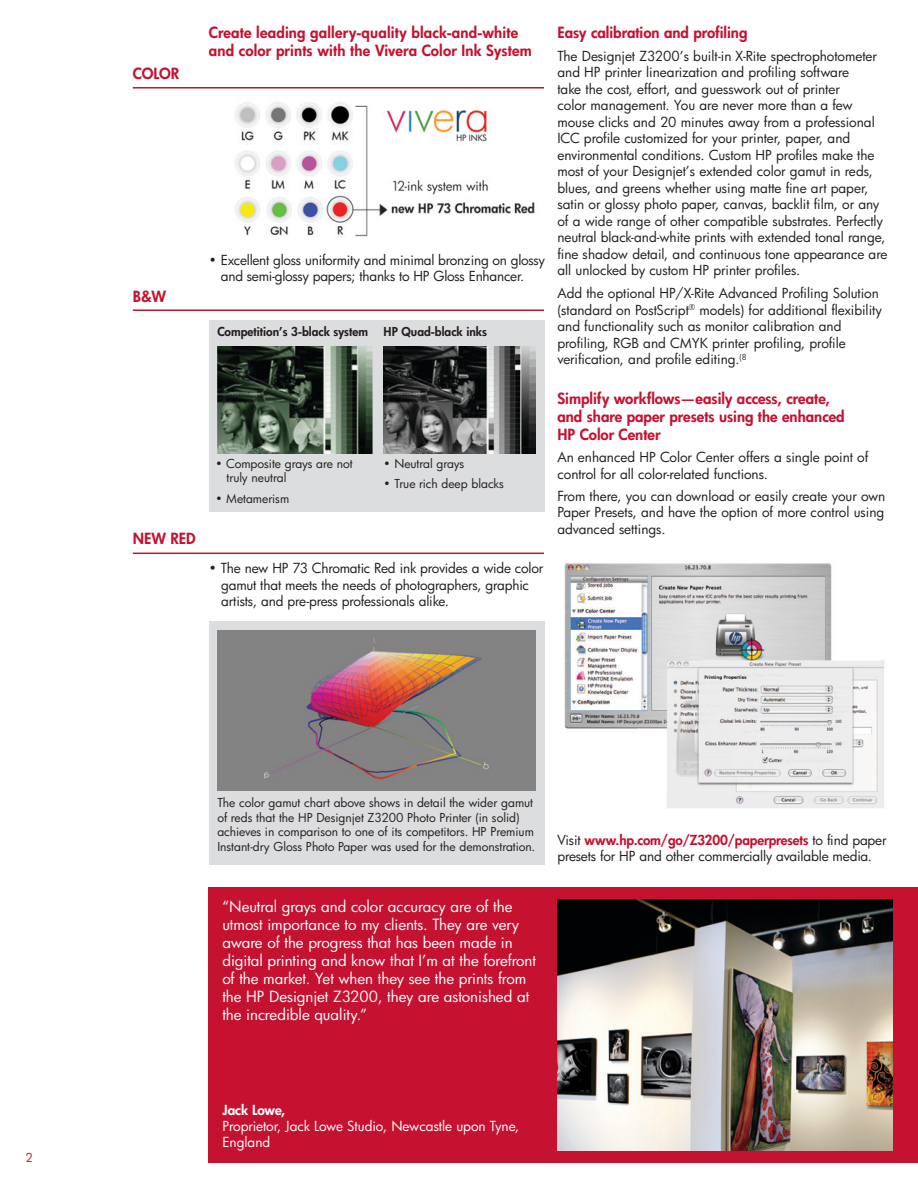
<style>
.page{position:relative;width:918px;height:1188px;background:#fff}
.page>*{position:absolute;margin:0;border:0;box-sizing:border-box;transform-origin:0 0}
.t1{font:15px/18px "HP Futura";color:#fff}
.t2{font:800 15px/18px "HP Futura";color:#c41230}
.t3{font:13.5px/16.5px "HP Futura";letter-spacing:-.005em;color:#231f20}
.t4{font:13.5px/16.2px "HP Futura";color:#fff}
.t5{font:800 13.5px "HP Futura";letter-spacing:-.005em;color:#fff}
.t6{font:12px/14.4px "HP Futura";letter-spacing:-.005em;color:#231f20}
.t7{font:800 12px "HP Futura";color:#231f20}
.t8{font:12px "HP Futura";color:#c41230}
.s1{font-weight:800;color:#c41230}
</style>
<div class="page">
<hr style="left:133px;top:553px;width:411px;height:1px;background:#c41230">
<hr style="left:133px;top:309px;width:411px;height:2px;background:#c41230">
<hr style="left:133px;top:87px;width:411px;height:2px;background:#c41230">
<div style="left:209px;top:887px;width:709px;height:275px;background:#c41230"></div>
<img style="left:235px;top:102px;width:300px;height:135px">
<div style="left:209px;top:320px;width:335px;height:191px;background:#dcddde"></div>
<div style="left:209px;top:622px;width:335px;height:243px;background:#dcddde"></div>
<img style="left:217px;top:347px;width:156px;height:106px">
<img style="left:384px;top:347px;width:152px;height:106px">
<img style="left:217px;top:631px;width:319px;height:159px">
<img style="left:564px;top:562px;width:320px;height:247px">
<img style="left:557px;top:899px;width:336px;height:251px">
<p class="t8" style="left:26px;top:1149px;width:9px">2</p>
<p class="t2" style="left:133px;top:64px;width:48px">COLOR</p>
<p class="t2" style="left:133px;top:287px;width:35px">B&amp;W</p>
<p class="t2" style="left:133px;top:529px;width:64px">NEW RED</p>
<p class="t2" style="left:209px;top:23px;width:324px">Create leading gallery-quality black-and-white and color prints with the Vivera Color Ink System</p>
<p class="t3" style="left:221px;top:252px;width:326px;text-indent:-12px">• Excellent gloss uniformity and minimal bronzing on glossy and semi-glossy papers; thanks to HP Gloss Enhancer.</p>
<p class="t7" style="left:217px;top:323px;width:152px">Competition’s 3-black system</p>
<p class="t7" style="left:384px;top:323px;width:105px">HP Quad-black inks</p>
<p class="t6" style="left:227px;top:456px;width:127px;text-indent:-11px">• Composite grays are not truly neutral</p>
<p class="t6" style="left:216px;top:491px;width:75px">• Metamerism</p>
<p class="t6" style="left:384px;top:456px;width:82px">• Neutral grays</p>
<p class="t6" style="left:384px;top:477px;width:122px">• True rich deep blacks</p>
<p class="t3" style="left:221px;top:560px;width:324px;text-indent:-12px">• The new HP 73 Chromatic Red ink provides a wide color gamut that meets the needs of photographers, graphic artists, and pre-press professionals alike.</p>
<p class="t2" style="left:557px;top:23px;width:192px">Easy calibration and profiling</p>
<p class="t3" style="left:557px;top:47px;width:332px">The Designjet Z3200’s built-in X-Rite spectrophotometer and HP printer linearization and profiling software<br>take the cost, effort, and guesswork out of printer<br>color management. You are never more than a few mouse clicks and 20 minutes away from a professional ICC profile customized for your printer, paper, and environmental conditions. Custom HP profiles make the most of your Designjet’s extended color gamut in reds, blues, and greens whether using matte fine art paper, satin or glossy photo paper, canvas, backlit film, or any of a wide range of other compatible substrates. Perfectly neutral black-and-white prints with extended tonal range, fine shadow detail, and continuous tone appearance are all unlocked by custom HP printer profiles.</p>
<p class="t3" style="left:557px;top:285px;width:326px">Add the optional HP/X-Rite Advanced Profiling Solution (standard on PostScript<sup>®</sup> models) for additional flexibility and functionality such as monitor calibration and profiling, RGB and CMYK printer profiling, profile verification, and profile editing.<sup>(8</sup></p>
<p class="t2" style="left:557px;top:389px;width:289px">Simplify workflows—easily access, create, and share paper presets using the enhanced<br>HP Color Center</p>
<p class="t3" style="left:557px;top:449px;width:313px">An enhanced HP Color Center offers a single point of control for all color-related functions.</p>
<p class="t3" style="left:557px;top:488px;width:329px;text-align:justify">From there, you can download or easily create your own Paper Presets, and have the option of more control using advanced settings.</p>
<p class="t6" style="left:217px;top:796px;width:319px">The color gamut chart above shows in detail the wider gamut of reds that the HP Designjet Z3200 Photo Printer (in solid) achieves in comparison to one of its competitors. HP Premium Instant-dry Gloss Photo Paper was used for the demonstration.</p>
<p class="t1" style="left:222px;top:897px;width:315px">“Neutral grays and color accuracy are of the utmost importance to my clients. They are very aware of the progress that has been made in digital printing and know that I’m at the forefront of the market. Yet when they see the prints from the HP Designjet Z3200, they are astonished at the incredible quality.”</p>
<p class="t3" style="left:557px;top:832px;width:331px">Visit <span class="s1">www.hp.com/go/Z3200/paperpresets</span> to find paper presets for HP and other commercially available media.</p>
<p class="t5" style="left:222px;top:1101px;width:65px">Jack Lowe,</p>
<p class="t4" style="left:222px;top:1118px;width:299px">Proprietor, Jack Lowe Studio, Newcastle upon Tyne,<br>England</p>
</div>
